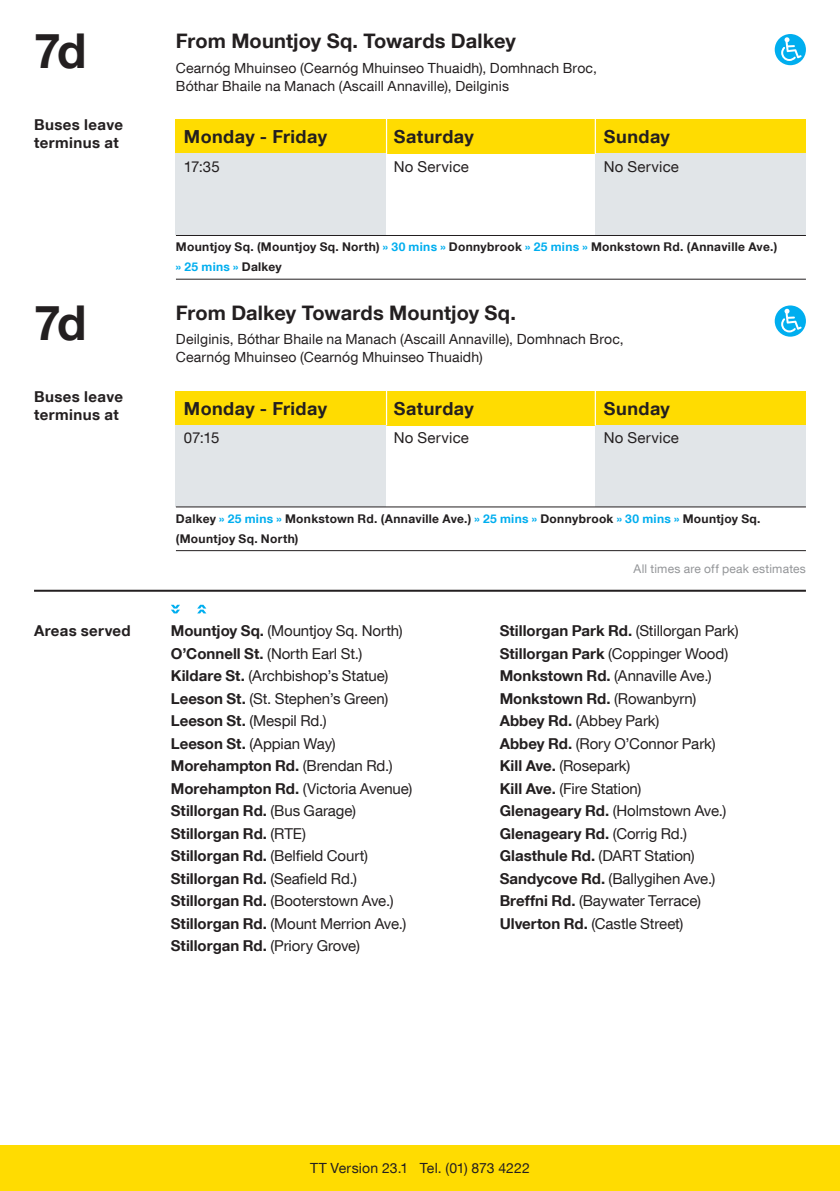
<style>
.page{position:relative;width:840px;height:1191px;background:#fff}
.page>*{position:absolute;margin:0;border:0;box-sizing:border-box;transform-origin:0 0}
.Route_Number{font:700 48px "Helvetica Neue LT Com";color:#231f20}
.Heading_1{font:700 20px "Helvetica Neue LT Com";letter-spacing:.005em;color:#231f20}
.Heading_3{font:700 18px "Helvetica Neue LT Com";letter-spacing:.025em;color:#231f20}
.Times{font:15px "Helvetica Neue LT Com";letter-spacing:-.005em;color:#231f20}
.Terminus{font:700 15px "Helvetica Neue LT Com";letter-spacing:.005em;color:#231f20}
.Terminus-2{font:700 15px/18px "Helvetica Neue LT Com";letter-spacing:.03em;color:#231f20}
.Times-2{font:15px "Helvetica Neue LT Com";letter-spacing:.015em;color:#231f20}
.Fare_Stages{font:700 15px "Helvetica Neue LT Com";letter-spacing:.02em;color:#231f20}
.Heading_2{font:14px "Helvetica Neue LT Com";letter-spacing:.01em;color:#231f20}
.Version{font:14px "Helvetica Neue LT Com";color:#231f20}
.Intervals{font:700 12px/20px "Helvetica Neue LT Com";letter-spacing:.025em;color:#231f20}
.Off_Peak{font:12px "Helvetica Neue LT Com";letter-spacing:.02em;color:#939598}
.s1{color:#00aeef}
.s2{font-weight:700}
.s3{font-weight:400}
</style>
<div class="page">
<hr style="left:34px;top:590px;width:771px;height:2px;background:#231f20">
<svg style="left:171px;top:605px;width:9px;height:8px"></svg>
<svg style="left:197px;top:605px;width:9px;height:8px"></svg>
<div style="left:0;top:1145px;width:839px;height:46px;background:#ffdc01"></div>
<div style="left:774px;top:34px;width:31px;height:31px;background:#00aeef;border-radius:50%"></div>
<svg style="left:780px;top:37px;width:21px;height:24px"></svg>
<div style="left:176px;top:120px;width:210px;height:34px;background:#ffdc01"></div>
<div style="left:176px;top:154px;width:210px;height:81px;background:#e1e5e8"></div>
<div style="left:386px;top:120px;width:209px;height:34px;background:#ffdc01"></div>
<div style="left:595px;top:120px;width:210px;height:34px;background:#ffdc01"></div>
<div style="left:595px;top:154px;width:210px;height:81px;background:#e1e5e8"></div>
<hr style="left:176px;top:235px;width:629px;height:1px;background:#231f20">
<hr style="left:176px;top:279px;width:629px;height:1px;background:#231f20">
<svg style="left:774px;top:305px;width:31px;height:32px"></svg>
<svg style="left:780px;top:309px;width:21px;height:23px"></svg>
<div style="left:176px;top:391px;width:210px;height:34px;background:#ffdc01"></div>
<div style="left:176px;top:425px;width:210px;height:81px;background:#e1e5e8"></div>
<div style="left:386px;top:391px;width:209px;height:34px;background:#ffdc01"></div>
<div style="left:595px;top:391px;width:210px;height:34px;background:#ffdc01"></div>
<div style="left:595px;top:425px;width:210px;height:81px;background:#e1e5e8"></div>
<hr style="left:176px;top:506px;width:629px;height:1px;background:#231f20">
<hr style="left:176px;top:550px;width:629px;height:1px;background:#231f20">
<hr style="left:386px;top:119px;width:1px;height:35px;background:#fff">
<hr style="left:386px;top:390px;width:1px;height:35px;background:#fff">
<hr style="left:594px;top:119px;width:1px;height:35px;background:#fff">
<hr style="left:594px;top:390px;width:1px;height:35px;background:#fff">
<p class="Route_Number" style="left:34px;top:21px;width:54px">7d</p>
<h1 class="Heading_1" style="left:176px;top:29px;width:341px">From Mountjoy Sq. Towards Dalkey</h1>
<h2 class="Heading_2" style="left:176px;top:59px;width:422px">Cearnóg Mhuinseo (Cearnóg Mhuinseo Thuaidh), Domhnach Broc,</h2>
<h2 class="Heading_2" style="left:176px;top:77px;width:334px">Bóthar Bhaile na Manach (Ascaill Annaville), Deilginis</h2>
<p class="Terminus-2" style="left:34px;top:116px;width:90px">Buses leave terminus at</p>
<h3 class="Heading_3" style="left:184px;top:125px;width:145px">Monday - Friday</h3>
<p class="Times" style="left:184px;top:157px;width:37px">17:35</p>
<h3 class="Heading_3" style="left:394px;top:125px;width:81px">Saturday</h3>
<p class="Times-2" style="left:394px;top:157px;width:77px">No Service</p>
<h3 class="Heading_3" style="left:603px;top:125px;width:67px">Sunday</h3>
<p class="Times-2" style="left:603px;top:157px;width:77px">No Service</p>
<p class="Intervals" style="left:176px;top:237px;width:602px">Mountjoy Sq. (Mountjoy Sq. North) <span class="s1">» 30 mins »</span> Donnybrook <span class="s1">» 25 mins »</span> Monkstown Rd. (Annaville Ave.) <span class="s1">» 25 mins »</span> Dalkey</p>
<p class="Route_Number" style="left:34px;top:292px;width:54px">7d</p>
<h1 class="Heading_1" style="left:176px;top:300px;width:341px">From Dalkey Towards Mountjoy Sq.</h1>
<h2 class="Heading_2" style="left:176px;top:330px;width:449px">Deilginis, Bóthar Bhaile na Manach (Ascaill Annaville), Domhnach Broc,</h2>
<h2 class="Heading_2" style="left:176px;top:348px;width:308px">Cearnóg Mhuinseo (Cearnóg Mhuinseo Thuaidh)</h2>
<p class="Terminus-2" style="left:34px;top:387px;width:90px">Buses leave terminus at</p>
<h3 class="Heading_3" style="left:184px;top:397px;width:145px">Monday - Friday</h3>
<p class="Times" style="left:184px;top:429px;width:37px">07:15</p>
<h3 class="Heading_3" style="left:394px;top:397px;width:81px">Saturday</h3>
<p class="Times-2" style="left:394px;top:429px;width:77px">No Service</p>
<h3 class="Heading_3" style="left:603px;top:397px;width:67px">Sunday</h3>
<p class="Times-2" style="left:603px;top:429px;width:77px">No Service</p>
<p class="Intervals" style="left:176px;top:508px;width:585px">Dalkey <span class="s1">» 25 mins »</span> Monkstown Rd. (Annaville Ave.) <span class="s1">» 25 mins »</span> Donnybrook <span class="s1">» 30 mins »</span> Mountjoy Sq. (Mountjoy Sq. North)</p>
<p class="Off_Peak" style="left:633px;top:562px;width:174px">All times are off peak estimates</p>
<p class="Fare_Stages" style="left:34px;top:621px;width:98px">Areas served</p>
<p class="Times" style="left:171px;top:622px;width:233px"><span class="s2">Mountjoy Sq.</span> (Mountjoy Sq. North)</p>
<p class="Times" style="left:171px;top:644px;width:193px"><span class="s2">O’Connell St.</span> (North Earl St.)</p>
<p class="Times" style="left:171px;top:667px;width:219px"><span class="s2">Kildare St.</span> (Archbishop’s Statue)</p>
<p class="Times" style="left:171px;top:689px;width:219px"><span class="s2">Leeson St.</span> (St. Stephen’s Green)</p>
<p class="Times" style="left:171px;top:712px;width:157px"><span class="s2">Leeson St.</span> (Mespil Rd.)</p>
<p class="Times" style="left:171px;top:734px;width:166px"><span class="s2">Leeson St.</span> (Appian Way)</p>
<p class="Terminus" style="left:171px;top:756px;width:223px">Morehampton Rd. <span class="s3">(Brendan Rd.)</span></p>
<p class="Times" style="left:171px;top:779px;width:243px"><span class="s2">Morehampton Rd.</span> (Victoria Avenue)</p>
<p class="Terminus" style="left:171px;top:801px;width:187px">Stillorgan Rd. <span class="s3">(Bus Garage)</span></p>
<p class="Terminus" style="left:171px;top:824px;width:137px">Stillorgan Rd. <span class="s3">(RTE)</span></p>
<p class="Times" style="left:171px;top:847px;width:198px"><span class="s2">Stillorgan Rd.</span> (Belfield Court)</p>
<p class="Terminus" style="left:171px;top:869px;width:188px">Stillorgan Rd. <span class="s3">(Seafield Rd.)</span></p>
<p class="Times" style="left:171px;top:892px;width:224px"><span class="s2">Stillorgan Rd.</span> (Booterstown Ave.)</p>
<p class="Times" style="left:171px;top:914px;width:237px"><span class="s2">Stillorgan Rd.</span> (Mount Merrion Ave.)</p>
<p class="Terminus" style="left:171px;top:936px;width:190px">Stillorgan Rd. <span class="s3">(Priory Grove)</span></p>
<p class="Terminus" style="left:499px;top:621px;width:240px">Stillorgan Park Rd. <span class="s3">(Stillorgan Park)</span></p>
<p class="Times" style="left:499px;top:644px;width:230px"><span class="s2">Stillorgan Park</span> (Coppinger Wood)</p>
<p class="Times" style="left:499px;top:666px;width:213px"><span class="s2">Monkstown Rd.</span> (Annaville Ave.)</p>
<p class="Terminus" style="left:499px;top:689px;width:198px">Monkstown Rd. <span class="s3">(Rowanbyrn)</span></p>
<p class="Times" style="left:499px;top:711px;width:161px"><span class="s2">Abbey Rd.</span> (Abbey Park)</p>
<p class="Times" style="left:499px;top:734px;width:217px"><span class="s2">Abbey Rd.</span> (Rory O’Connor Park)</p>
<p class="Times" style="left:499px;top:756px;width:132px"><span class="s2">Kill Ave.</span> (Rosepark)</p>
<p class="Times" style="left:499px;top:779px;width:143px"><span class="s2">Kill Ave.</span> (Fire Station)</p>
<p class="Times" style="left:499px;top:801px;width:228px"><span class="s2">Glenageary Rd.</span> (Holmstown Ave.)</p>
<p class="Terminus" style="left:499px;top:824px;width:189px">Glenageary Rd. <span class="s3">(Corrig Rd.)</span></p>
<p class="Times" style="left:499px;top:846px;width:196px"><span class="s2">Glasthule Rd.</span> (DART Station)</p>
<p class="Times" style="left:499px;top:869px;width:217px"><span class="s2">Sandycove Rd.</span> (Ballygihen Ave.)</p>
<p class="Times" style="left:499px;top:891px;width:203px"><span class="s2">Breffni Rd.</span> (Baywater Terrace)</p>
<p class="Times" style="left:499px;top:914px;width:185px"><span class="s2">Ulverton Rd.</span> (Castle Street)</p>
<p class="Heading_2" style="left:310px;top:1159px;width:100px">TT Version 23.1</p>
<p class="Version" style="left:419px;top:1159px;width:112px">Tel. (01) 873 4222</p>
</div>
